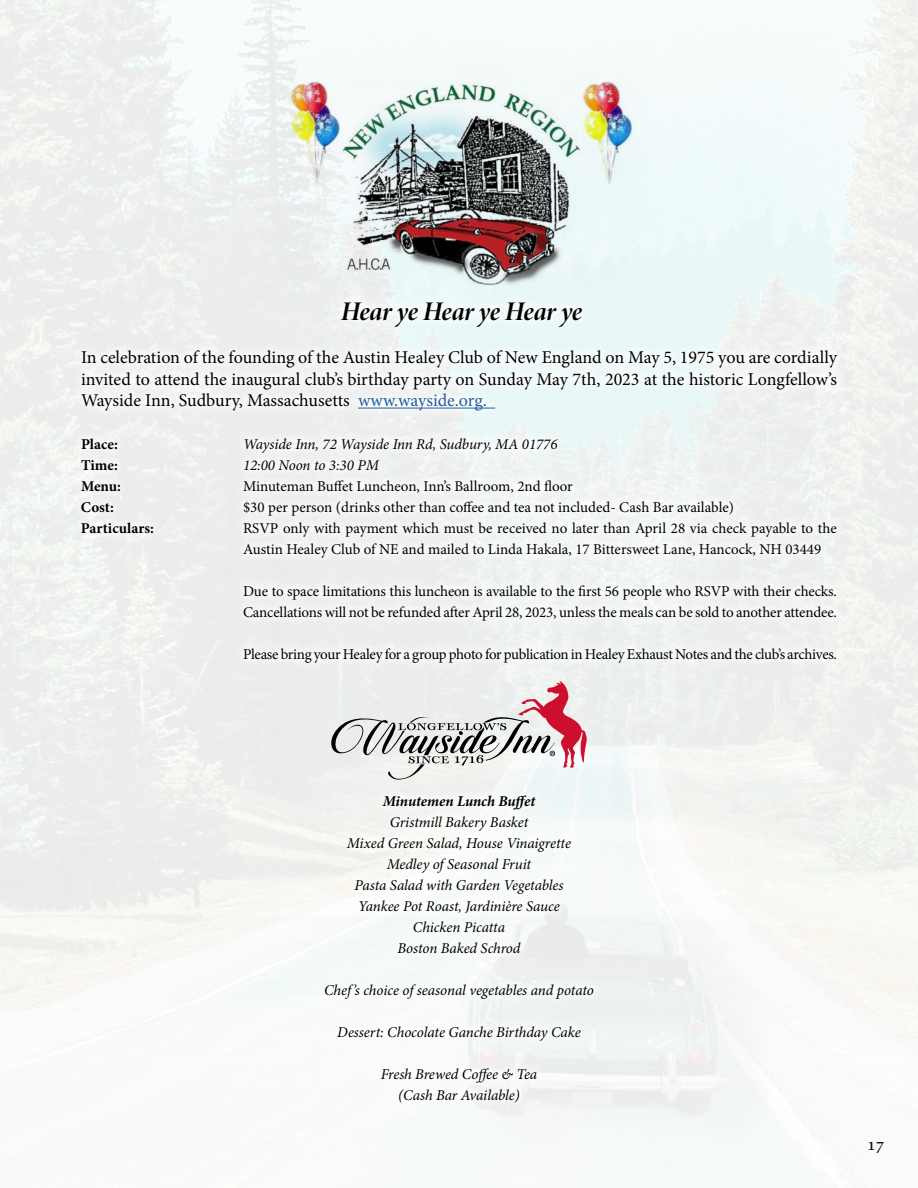
<style>
.page{position:relative;width:918px;height:1188px;background:#fff}
.page>*{position:absolute;margin:0;border:0;box-sizing:border-box;transform-origin:0 0}
.t1{font:27px "Minion Pro Bold It Disp";letter-spacing:-.01em;color:#000}
.t2{font:18px/21.6px "Minion Pro";color:#000;text-align:justify}
.t3{font:15px/21px "Minion Pro";letter-spacing:-.01em;color:#000}
.t4{font:italic 15px/21px "Minion Pro";letter-spacing:-.005em;color:#000;text-align:center}
.t5{font:700 15px "Minion Pro";letter-spacing:-.015em;color:#000}
.t6{font:italic 700 15px "Minion Pro";letter-spacing:-.01em;color:#000}
.s1{color:#215e9e}
</style>
<div class="page">
<div style="left:72px;top:293px;width:774px;height:818px;background:#f2f5f4"></div>
<hr style="left:358px;top:408px;width:137px;height:1px;background:#215e9e">
<img style="left:258px;top:40px;width:402px;height:261px">
<svg style="left:331px;top:681px;width:256px;height:99px"></svg>
<h1 class="t1" style="left:341px;top:293px;width:243px">Hear ye Hear ye Hear ye</h1>
<p class="t2" style="left:81px;top:347px;width:758px">In celebration of the founding of the Austin Healey Club of New England on May 5, 1975 you are cordially invited to attend the inaugural club’s birthday party on Sunday May 7th, 2023 at the historic Longfellow’s Wayside Inn, Sudbury, Massachusetts <span class="s1">www.wayside.org.</span></p>
<p class="t5" style="left:81px;top:434px;width:38px">Place:</p>
<p class="t4" style="left:243px;top:434px;width:316px">Wayside Inn, 72 Wayside Inn Rd, Sudbury, MA 01776</p>
<p class="t5" style="left:81px;top:455px;width:38px">Time:</p>
<p class="t4" style="left:243px;top:455px;width:137px">12:00 Noon to 3:30 PM</p>
<p class="t5" style="left:81px;top:476px;width:42px">Menu:</p>
<p class="t3" style="left:243px;top:476px;width:331px">Minuteman Buffet Luncheon, Inn’s Ballroom, 2nd floor</p>
<p class="t5" style="left:81px;top:497px;width:34px">Cost:</p>
<p class="t3" style="left:243px;top:497px;width:493px">$30 per person (drinks other than coffee and tea not included- Cash Bar available)</p>
<p class="t5" style="left:81px;top:518px;width:74px">Particulars:</p>
<p class="t3" style="left:243px;top:518px;width:595px">RSVP only with payment which must be received no later than April 28 via check payable to the<br>Austin Healey Club of NE and mailed to Linda Hakala, 17 Bittersweet Lane, Hancock, NH 03449</p>
<p class="t3" style="left:243px;top:581px;width:596px">Due to space limitations this luncheon is available to the first 56 people who RSVP with their checks.<br>Cancellations will not be refunded after April 28, 2023, unless the meals can be sold to another attendee.</p>
<p class="t3" style="left:243px;top:644px;width:596px">Please bring your Healey for a group photo for publication in Healey Exhaust Notes and the club’s archives.</p>
<p class="t6" style="left:383px;top:790px;width:155px">Minutemen Lunch Buffet</p>
<p class="t4" style="left:347px;top:812px;width:226px">Gristmill Bakery Basket<br>Mixed Green Salad, House Vinaigrette<br>Medley of Seasonal Fruit<br>Pasta Salad with Garden Vegetables<br>Yankee Pot Roast, Jardinière Sauce<br>Chicken Picatta<br>Boston Baked Schrod</p>
<p class="t4" style="left:324px;top:980px;width:271px">Chef’s choice of seasonal vegetables and potato</p>
<p class="t4" style="left:337px;top:1022px;width:245px">Dessert: Chocolate Ganche Birthday Cake</p>
<p class="t4" style="left:381px;top:1064px;width:158px">Fresh Brewed Coffee &amp; Tea (Cash Bar Available)</p>
<p class="t2" style="left:867px;top:1134px;width:19px">17</p>
</div>
